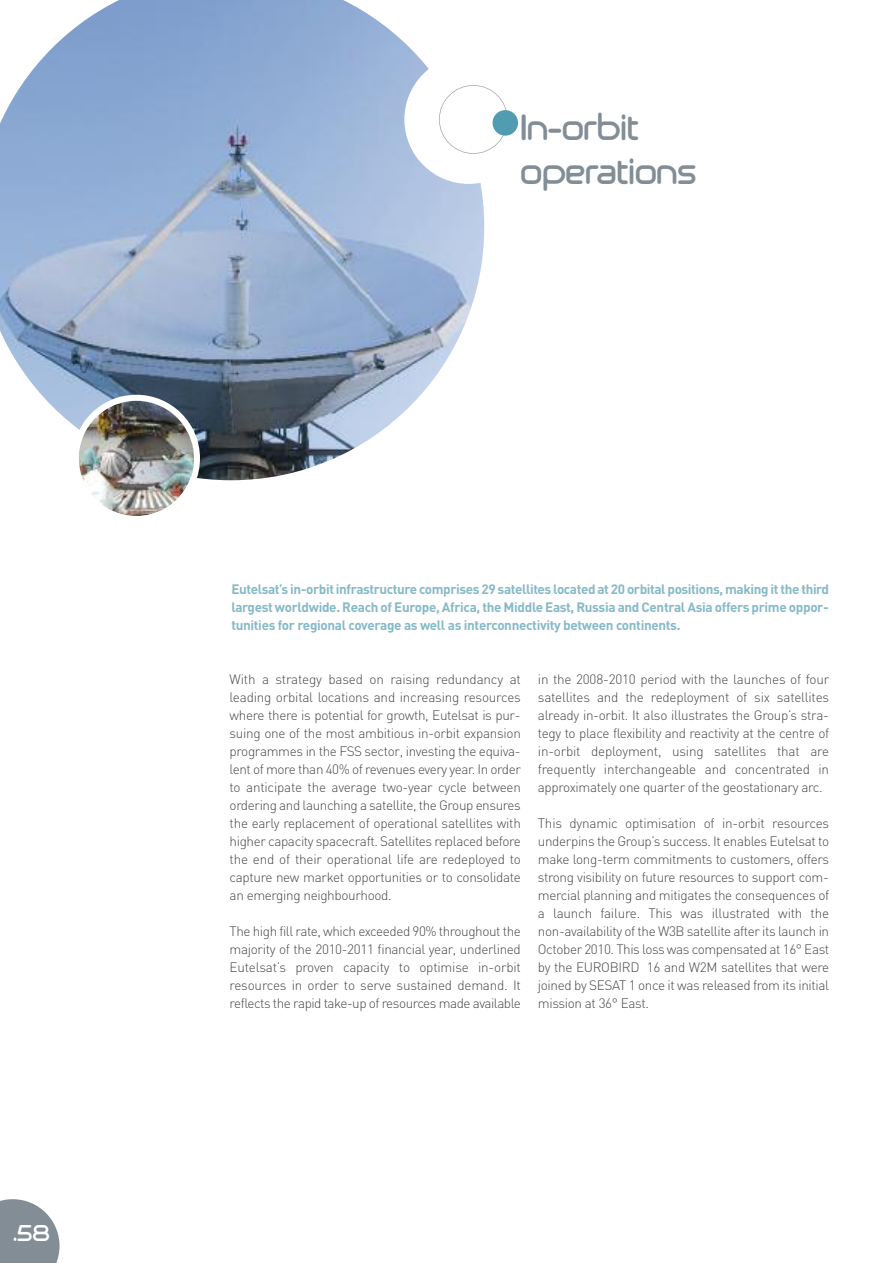
<style>
.page{position:relative;width:893px;height:1263px;background:#fff}
.page>*{position:absolute;margin:0;border:0;box-sizing:border-box;transform-origin:0 0}
.t1{font:700 36px/43.2px "eutelsat";color:#838d96}
.t2{font:700 22.5px "eutelsat";color:#fff}
.t3{font:300 13.5px/18px "DIN";letter-spacing:-.025em;color:#484747;text-align:justify}
.t4{font:700 13.5px/18px "DIN";letter-spacing:-.025em;color:#86b9c8;text-align:justify}
</style>
<div class="page">
<svg style="left:0;top:1199px;width:60px;height:64px"></svg>
<img style="left:0;top:0;width:484px;height:480px">
<div style="left:404px;top:55px;width:129px;height:129px;background:#fff;border-radius:50%"></div>
<img style="left:73px;top:395px;width:127px;height:121px">
<div style="left:439px;top:85px;width:69px;height:69px;border:2px solid #a9a8a9;border-radius:50%"></div>
<div style="left:492px;top:110px;width:26px;height:26px;background:#519cb1;border-radius:50%"></div>
<h2 class="t2" style="left:14px;top:1218px;width:38px">.58</h2>
<h1 class="t1" style="left:521px;top:104px;width:177px">In-orbit operations</h1>
<p class="t4" style="left:231px;top:580px;width:599px">Eutelsat’s in-orbit infrastructure comprises 29 satellites located at 20 orbital positions, making it the third largest worldwide. Reach of Europe, Africa, the Middle East, Russia and Central Asia offers prime oppor&shy;tunities for regional coverage as well as interconnectivity between continents.</p>
<p class="t3" style="left:230px;top:670px;width:293px">With a strategy based on raising redundancy at leading orbital locations and increasing resources where there is potential for growth, Eutelsat is pur&shy;suing one of the most ambitious in-orbit expansion programmes in the FSS sector, investing the equiva&shy;lent of more than 40% of revenues every year. In order to anticipate the average two-year cycle between ordering and launching a satellite, the Group ensures the early replacement of operational satellites with higher capacity spacecraft. Satellites replaced before the end of their operational life are redeployed to capture new market opportunities or to consolidate an emerging neighbourhood.</p>
<p class="t3" style="left:230px;top:922px;width:293px">The high fill rate, which exceeded 90% throughout the majority of the 2010-2011 financial year, underlined Eutelsat’s proven capacity to optimise in-orbit resources in order to serve sustained demand. It reflects the rapid take-up of resources made available</p>
<p class="t3" style="left:538px;top:670px;width:293px">in the 2008-2010 period with the launches of four satellites and the redeployment of six satellites already in-orbit. It also illustrates the Group’s stra&shy;tegy to place flexibility and reactivity at the centre of in-orbit deployment, using satellites that are frequently interchangeable and concentrated in approximately one quarter of the geostationary arc.</p>
<p class="t3" style="left:538px;top:814px;width:293px">This dynamic optimisation of in-orbit resources underpins the Group’s success. It enables Eutelsat to make long-term commitments to customers, offers strong visibility on future resources to support com&shy;mercial planning and mitigates the consequences of a launch failure. This was illustrated with the non-availability of the W3B satellite after its launch in October 2010. This loss was compensated at 16° East by the EUROBIRD 16 and W2M satellites that were joined by SESAT 1 once it was released from its initial mission at 36° East.</p>
</div>
